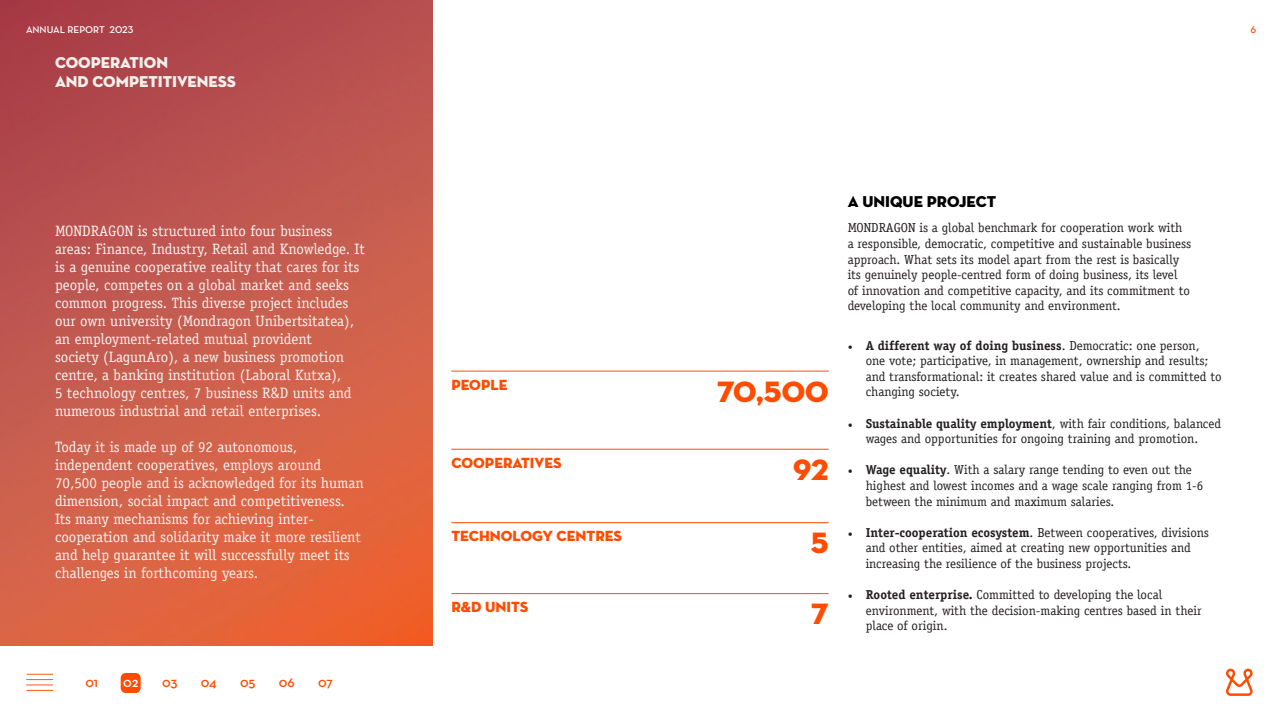
<style>
.page{position:relative;width:1280px;height:720px;background:#fff}
.page>*{position:absolute;margin:0;border:0;box-sizing:border-box;transform-origin:0 0}
.t1{font:30px "Neutra Disp Titling";letter-spacing:-.005em;color:#ff4c00}
.t2{font:16px/19.2px "Neutra Disp Titling";color:#f4f1ed}
.t3{font:16px "Neutra Disp Titling";color:#000}
.t4{font:15px/18px "Officina Serif LT";color:#f4f1ed}
.t5{font:15px "Neutra Disp Titling";color:#ff4c00}
.t6{font:600 14px "Neutra Text";letter-spacing:-.02em;color:#ff4c00}
.t7{font:600 14px "Neutra Text";color:#fff}
.t8{font:13px/15.6px "Officina Serif LT";color:#231f20}
.t9{font:700 13px "Officina Serif Std";color:#231f20}
.t10{font:10px "Neutra Text Demi Alt";color:#fff}
.t11{font:10px "Neutra Text Demi Alt";color:#fa4f14}
.s1{font-family:"Minion Pro";font-weight:400}
.s2{font-family:"Officina Serif LT";font-weight:400}
.s3{font-family:"Minion Pro"}
.s4{font-family:"Officina Serif Std";font-weight:700}
</style>
<div class="page">
<img style="left:0;top:0;width:432px;height:646px">
<div style="left:121px;top:673px;width:20px;height:20px;background:#ff4c00;border-radius:5px"></div>
<svg style="left:26px;top:674px;width:27px;height:17px"></svg>
<svg style="left:1226px;top:668px;width:27px;height:28px"></svg>
<hr style="left:451px;top:371px;width:378px;height:1px;background:#ff4c00">
<hr style="left:451px;top:593px;width:378px;height:1px;background:#ff4c00">
<hr style="left:451px;top:449px;width:378px;height:1px;background:#ff4c00">
<hr style="left:451px;top:522px;width:378px;height:1px;background:#ff4c00">
<p class="t10" style="left:26px;top:23px;width:109px">ANNUAL REPORT 2023</p>
<p class="t2" style="left:55px;top:53px;width:182px">COOPERATION<br>AND COMPETITIVENESS</p>
<p class="t4" style="left:55px;top:222px;width:311px">MONDRAGON is structured into four business areas: Finance, Industry, Retail and Knowledge. It is a genuine cooperative reality that cares for its people, competes on a global market and seeks common progress. This diverse project includes our own university (Mondragon Unibertsitatea), an employment-related mutual provident<br>society (LagunAro), a new business promotion centre, a banking institution (Laboral Kutxa),<br>5 technology centres, 7 business R&amp;D units and numerous industrial and retail enterprises.</p>
<p class="t4" style="left:55px;top:438px;width:310px">Today it is made up of 92 autonomous, independent cooperatives, employs around 70,500 people and is acknowledged for its human dimension, social impact and competitiveness.<br>Its many mechanisms for achieving inter&shy;cooperation and solidarity make it more resilient and help guarantee it will successfully meet its challenges in forthcoming years.</p>
<p class="t6" style="left:85px;top:674px;width:14px">01</p>
<p class="t7" style="left:123px;top:674px;width:17px">02</p>
<p class="t6" style="left:162px;top:674px;width:17px">03</p>
<p class="t6" style="left:201px;top:674px;width:17px">04</p>
<p class="t6" style="left:240px;top:674px;width:17px">05</p>
<p class="t6" style="left:279px;top:674px;width:17px">06</p>
<p class="t6" style="left:318px;top:674px;width:16px">07</p>
<p class="t5" style="left:451px;top:375px;width:58px">PEOPLE</p>
<p class="t5" style="left:451px;top:453px;width:112px">COOPERATIVES</p>
<p class="t5" style="left:451px;top:527px;width:172px">TECHNOLOGY CENTRES</p>
<p class="t5" style="left:451px;top:598px;width:78px">R&amp;D UNITS</p>
<p class="t11" style="left:1250px;top:23px;width:7px">6</p>
<h1 class="t1" style="left:717px;top:373px;width:113px">70,500</h1>
<h1 class="t1" style="left:793px;top:451px;width:37px">92</h1>
<h1 class="t1" style="left:811px;top:524px;width:19px">5</h1>
<h1 class="t1" style="left:811px;top:595px;width:19px">7</h1>
<p class="t3" style="left:848px;top:191px;width:150px">A UNIQUE PROJECT</p>
<p class="t8" style="left:848px;top:220px;width:345px">MONDRAGON is a global benchmark for cooperation work with a responsible, democratic, competitive and sustainable business approach. What sets its model apart from the rest is basically its genuinely people-centred form of doing business, its level of innovation and competitive capacity, and its commitment to developing the local community and environment.</p>
<p class="t9" style="left:848px;top:337px;width:353px"><span class="s1">•</span> A different way of doing business<span class="s2">. Democratic: one person,</span></p>
<p class="t8" style="left:866px;top:353px;width:357px">one vote; participative, in management, ownership and results; and transformational: it creates shared value and is committed to changing society.</p>
<p class="t9" style="left:848px;top:415px;width:375px"><span class="s1">•</span> Sustainable quality employment<span class="s2">, with fair conditions, balanced</span></p>
<p class="t8" style="left:866px;top:431px;width:334px">wages and opportunities for ongoing training and promotion.</p>
<p class="t8" style="left:866px;top:462px;width:339px;text-indent:-18px"><span class="s3">•</span> <span class="s4">Wage equality</span>. With a salary range tending to even out the highest and lowest incomes and a wage scale ranging from 1-6 between the minimum and maximum salaries.</p>
<p class="t8" style="left:866px;top:525px;width:345px;text-indent:-18px"><span class="s3">•</span> <span class="s4">Inter-cooperation ecosystem</span>. Between cooperatives, divisions and other entities, aimed at creating new opportunities and increasing the resilience of the business projects.</p>
<p class="t8" style="left:866px;top:587px;width:337px;text-indent:-18px"><span class="s3">•</span> <span class="s4">Rooted enterprise.</span> Committed to developing the local environment, with the decision-making centres based in their place of origin.</p>
</div>
